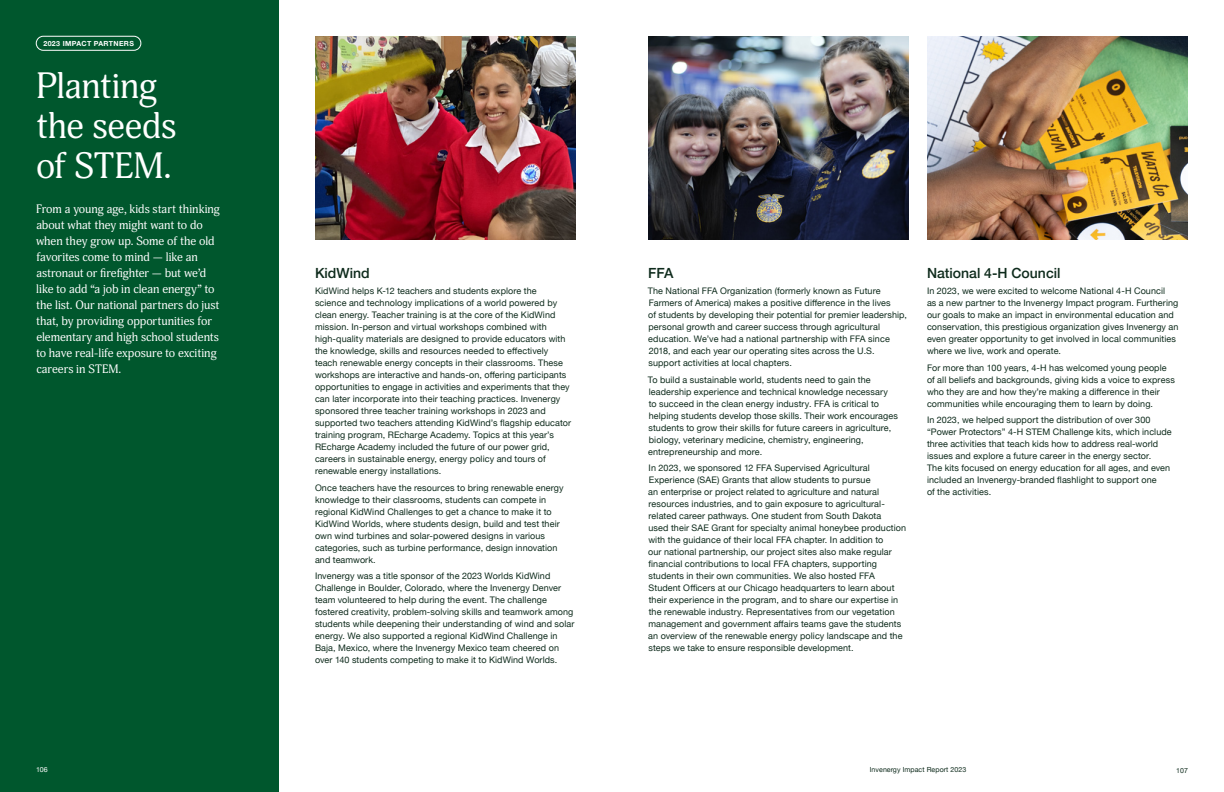
<style>
.page{position:relative;width:1224px;height:792px;background:#fff}
.page>*{position:absolute;margin:0;border:0;box-sizing:border-box;transform-origin:0 0}
.t1{font:36px/40px "Adonis";letter-spacing:-.01em;color:#fff}
.t2{font:500 14px "Helvetica Neue";color:#0e2b1c}
.t3{font:12px/16px "Adonis";letter-spacing:-.005em;color:#fff}
.t4{font:9px/12px "Helvetica Neue";letter-spacing:.01em;color:#0e2b1c}
.t5{font:7px "Helvetica Neue";letter-spacing:.01em;color:#0e2b1c}
.t6{font:700 7px "Helvetica Neue";letter-spacing:.05em;color:#fff}
.t7{font:7px "Helvetica Neue";color:#fff}
</style>
<div class="page">
<div style="left:0;top:0;width:279px;height:792px;background:#00572d"></div>
<img style="left:315px;top:36px;width:261px;height:204px">
<img style="left:648px;top:36px;width:261px;height:204px">
<img style="left:927px;top:36px;width:261px;height:204px">
<div style="left:36px;top:36px;width:105px;height:15px;border:1px solid #fff;border-radius:7px"></div>
<p class="t6" style="left:44px;top:38px;width:92px">2023 IMPACT PARTNERS</p>
<h1 class="t1" style="left:36px;top:67px;width:142px">Planting the seeds of STEM.</h1>
<p class="t3" style="left:36px;top:201px;width:185px">From a young age, kids start thinking about what they might want to do when they grow up. Some of the old favorites come to mind — like an astronaut or firefighter — but we’d like to add “a job in clean energy” to the list. Our national partners do just that, by providing opportunities for elementary and high school students to have real-life exposure to exciting careers in STEM.</p>
<p class="t7" style="left:36px;top:765px;width:13px">106</p>
<h2 class="t2" style="left:315px;top:261px;width:56px">KidWind</h2>
<p class="t4" style="left:315px;top:285px;width:258px">KidWind helps K-12 teachers and students explore the<br>science and technology implications of a world powered by clean energy. Teacher training is at the core of the KidWind mission. In-person and virtual workshops combined with high-quality materials are designed to provide educators with the knowledge, skills and resources needed to effectively teach renewable energy concepts in their classrooms. These workshops are interactive and hands-on, offering participants opportunities to engage in activities and experiments that they can later incorporate into their teaching practices. Invenergy sponsored three teacher training workshops in 2023 and supported two teachers attending KidWind’s flagship educator training program, REcharge Academy. Topics at this year’s REcharge Academy included the future of our power grid, careers in sustainable energy, energy policy and tours of renewable energy installations.</p>
<p class="t4" style="left:315px;top:482px;width:250px">Once teachers have the resources to bring renewable energy knowledge to their classrooms, students can compete in regional KidWind Challenges to get a chance to make it to KidWind Worlds, where students design, build and test their own wind turbines and solar-powered designs in various categories, such as turbine performance, design innovation and teamwork.</p>
<p class="t4" style="left:315px;top:570px;width:261px">Invenergy was a title sponsor of the 2023 Worlds KidWind Challenge in Boulder, Colorado, where the Invenergy Denver team volunteered to help during the event. The challenge fostered creativity, problem-solving skills and teamwork among students while deepening their understanding of wind and solar energy. We also supported a regional KidWind Challenge in Baja, Mexico, where the Invenergy Mexico team cheered on over 140 students competing to make it to KidWind Worlds.</p>
<h2 class="t2" style="left:648px;top:261px;width:27px">FFA</h2>
<p class="t4" style="left:648px;top:285px;width:261px">The National FFA Organization (formerly known as Future Farmers of America) makes a positive difference in the lives<br>of students by developing their potential for premier leadership, personal growth and career success through agricultural education. We’ve had a national partnership with FFA since 2018, and each year our operating sites across the U.S. support activities at local chapters.</p>
<p class="t4" style="left:648px;top:374px;width:252px">To build a sustainable world, students need to gain the leadership experience and technical knowledge necessary<br>to succeed in the clean energy industry. FFA is critical to helping students develop those skills. Their work encourages students to grow their skills for future careers in agriculture, biology, veterinary medicine, chemistry, engineering, entrepreneurship and more.</p>
<p class="t4" style="left:648px;top:462px;width:259px">In 2023, we sponsored 12 FFA Supervised Agricultural Experience (SAE) Grants that allow students to pursue<br>an enterprise or project related to agriculture and natural resources industries, and to gain exposure to agricultural&shy;related career pathways. One student from South Dakota<br>used their SAE Grant for specialty animal honeybee production with the guidance of their local FFA chapter. In addition to<br>our national partnership, our project sites also make regular financial contributions to local FFA chapters, supporting students in their own communities. We also hosted FFA Student Officers at our Chicago headquarters to learn about their experience in the program, and to share our expertise in the renewable industry. Representatives from our vegetation management and government affairs teams gave the students an overview of the renewable energy policy landscape and the steps we take to ensure responsible development.</p>
<h2 class="t2" style="left:927px;top:261px;width:135px">National 4-H Council</h2>
<p class="t4" style="left:927px;top:285px;width:253px">In 2023, we were excited to welcome National 4-H Council<br>as a new partner to the Invenergy Impact program. Furthering our goals to make an impact in environmental education and conservation, this prestigious organization gives Invenergy an even greater opportunity to get involved in local communities where we live, work and operate.</p>
<p class="t4" style="left:927px;top:362px;width:249px">For more than 100 years, 4-H has welcomed young people of all beliefs and backgrounds, giving kids a voice to express who they are and how they’re making a difference in their communities while encouraging them to learn by doing.</p>
<p class="t4" style="left:927px;top:414px;width:246px">In 2023, we helped support the distribution of over 300 “Power Protectors” 4-H STEM Challenge kits, which include three activities that teach kids how to address real-world issues and explore a future career in the energy sector.<br>The kits focused on energy education for all ages, and even included an Invenergy-branded flashlight to support one<br>of the activities.</p>
<p class="t5" style="left:870px;top:765px;width:98px">Invenergy Impact Report 2023</p>
<p class="t5" style="left:1176px;top:765px;width:13px">107</p>
</div>
